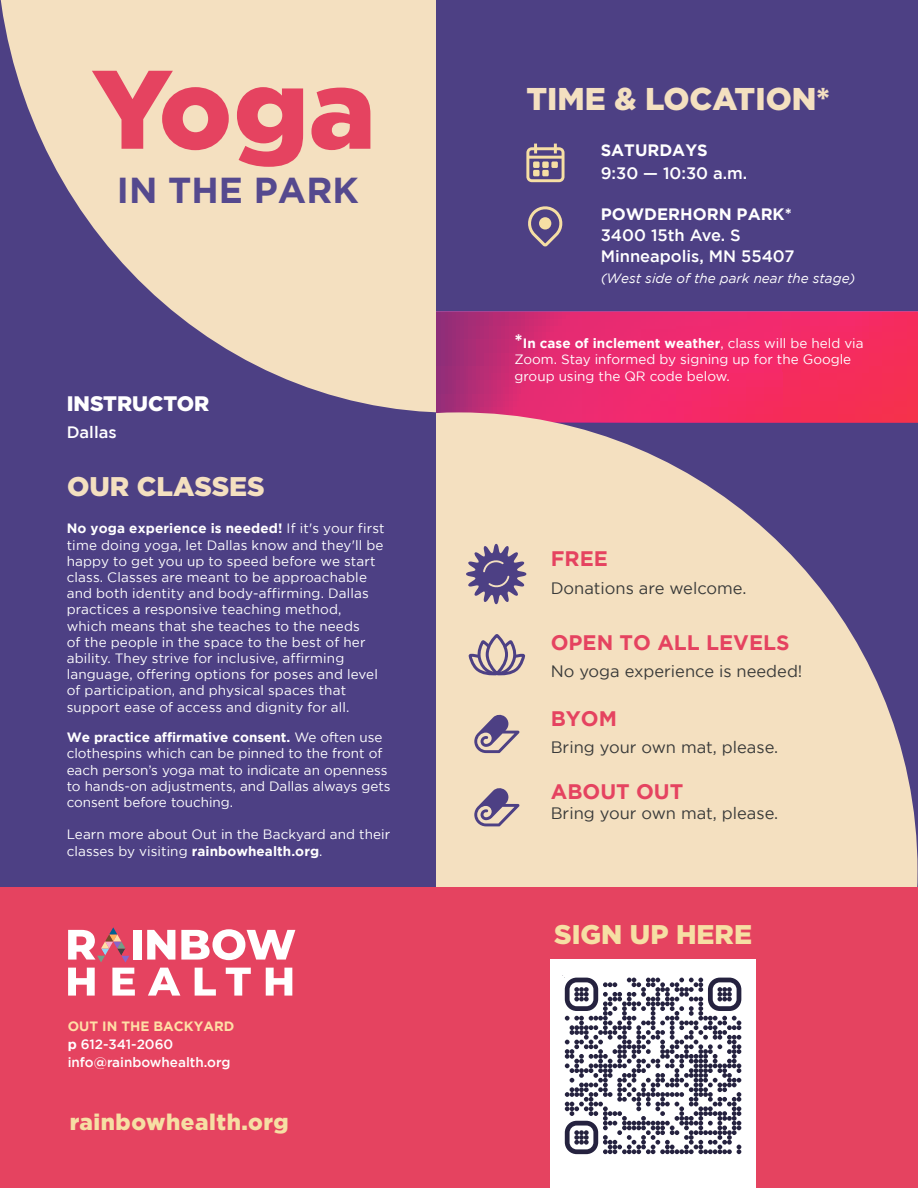
<style>
.page{position:relative;width:918px;height:1188px;background:#fff}
.page>*{position:absolute;margin:0;border:0;box-sizing:border-box;transform-origin:0 0}
.t1{font:700 36px "Gotham";color:#55498e}
.t2{font:900 31.5px "Gotham";color:#f4e0c0}
.t3{font:900 27px "Gotham";color:#f4e0c0}
.t4{font:900 27px "Gotham";color:#f6dfa4}
.t5{font:900 22.5px "Gotham";letter-spacing:.025em;color:#f6dfa4}
.t6{font:700 21px "Gotham";color:#e54360}
.t7{font:900 21px "Gotham";color:#fff}
.t8{font:16.5px "Gotham";color:#393a39}
.t9{font:500 16.5px/21px "Gotham";color:#fff}
.t10{font:700 16.5px "Gotham";color:#fff}
.t11{font:13.5px/16.2px "Gotham";letter-spacing:.01em;color:#fff}
.t12{font:500 13.5px/18px "Gotham";color:#fff}
.t13{font:italic 13.5px "Gotham";color:#fff}
.s1{font-weight:700}
.s2{font-weight:700;color:#ffdfa6}
.s3{font-weight:700;font-size:19.5px}
</style>
<div class="page">
<div style="left:435px;top:0;width:483px;height:1188px;background:#4d4084"></div>
<svg style="left:435px;top:311px;width:483px;height:101px"></svg>
<svg style="left:435px;top:412px;width:483px;height:475px;fill:#f4e0c0"></svg>
<div style="left:0;top:0;width:435px;height:887px;background:#4d4084"></div>
<svg style="left:0;top:0;width:435px;height:413px;fill:#f4e0c0"></svg>
<div style="left:0;top:887px;width:918px;height:301px;background:#e54360"></div>
<svg style="left:474px;top:787px;width:46px;height:39px"></svg>
<svg style="left:467px;top:631px;width:59px;height:122px"></svg>
<svg style="left:528px;top:206px;width:35px;height:41px"></svg>
<div style="left:540px;top:218px;width:10px;height:10px;background:#f6dfa4;border-radius:50%"></div>
<div style="left:539px;top:217px;width:12px;height:13px;border:2px solid #f6dfa4;border-radius:50%"></div>
<svg style="left:526px;top:144px;width:39px;height:38px"></svg>
<div style="left:542px;top:162px;width:7px;height:6px;background:#f6dfa4"></div>
<div style="left:533px;top:162px;width:7px;height:6px;background:#f6dfa4"></div>
<div style="left:551px;top:162px;width:7px;height:6px;background:#f6dfa4"></div>
<div style="left:542px;top:170px;width:7px;height:6px;background:#f6dfa4"></div>
<div style="left:533px;top:170px;width:7px;height:6px;background:#f6dfa4"></div>
<svg style="left:92px;top:71px;width:137px;height:79px"></svg>
<svg style="left:237px;top:87px;width:66px;height:80px"></svg>
<svg style="left:311px;top:88px;width:59px;height:62px"></svg>
<svg style="left:466px;top:544px;width:60px;height:60px"></svg>
<div style="left:551px;top:959px;width:205px;height:229px;background:#fff"></div>
<svg style="left:562px;top:975px;width:179px;height:179px"></svg>
<div style="left:133px;top:930px;width:8px;height:30px;background:#fff"></div>
<svg style="left:147px;top:930px;width:28px;height:30px"></svg>
<svg style="left:181px;top:929px;width:114px;height:31px"></svg>
<svg style="left:68px;top:927px;width:67px;height:69px"></svg>
<svg style="left:148px;top:968px;width:32px;height:28px"></svg>
<svg style="left:195px;top:968px;width:21px;height:28px"></svg>
<svg style="left:226px;top:968px;width:25px;height:28px"></svg>
<svg style="left:266px;top:968px;width:26px;height:28px"></svg>
<h1 class="t1" style="left:117px;top:169px;width:243px">IN THE PARK</h1>
<h3 class="t7" style="left:67px;top:392px;width:144px">INSTRUCTOR</h3>
<p class="t9" style="left:67px;top:421px;width:51px">Dallas</p>
<h3 class="t3" style="left:67px;top:471px;width:199px">OUR CLASSES</h3>
<p class="t11" style="left:67px;top:520px;width:319px"><span class="s1">No yoga experience is needed!</span> If it's your first time doing yoga, let Dallas know and they'll be happy to get you up to speed before we start class. Classes are meant to be approachable and both identity and body-affirming. Dallas practices a responsive teaching method, which means that she teaches to the needs<br>of the people in the space to the best of her ability. They strive for inclusive, affirming language, offering options for poses and level of participation, and physical spaces that support ease of access and dignity for all.</p>
<p class="t11" style="left:67px;top:729px;width:325px"><span class="s1">We practice affirmative consent.</span> We often use clothespins which can be pinned to the front of each person’s yoga mat to indicate an openness to hands-on adjustments, and Dallas always gets consent before touching.</p>
<p class="t11" style="left:67px;top:826px;width:325px">Learn more about Out in the Backyard and their classes by visiting <span class="s1">rainbowhealth.org</span>.</p>
<p class="t12" style="left:68px;top:1017px;width:168px"><span class="s2">OUT IN THE BACKYARD </span><span class="s1">p</span> 612-341-2060 info@rainbowhealth.org</p>
<h3 class="t5" style="left:70px;top:1109px;width:220px">rainbowhealth.org</h3>
<h2 class="t2" style="left:526px;top:80px;width:305px">TIME &amp; LOCATION*</h2>
<p class="t10" style="left:601px;top:141px;width:109px">SATURDAYS</p>
<p class="t9" style="left:601px;top:162px;width:148px">9:30 — 10:30 a.m.</p>
<p class="t10" style="left:601px;top:205px;width:193px">POWDERHORN PARK*</p>
<p class="t9" style="left:601px;top:224px;width:195px">3400 15th Ave. S<br>Minneapolis, MN 55407</p>
<p class="t13" style="left:601px;top:271px;width:256px">(West side of the park near the stage)</p>
<p class="t11" style="left:514px;top:335px;width:351px"><span class="s3">*</span><span class="s1">In case of inclement weather</span>, class will be held via<br>Zoom. Stay informed by signing up for the Google group using the QR code below.</p>
<h3 class="t6" style="left:551px;top:547px;width:59px">FREE</h3>
<p class="t8" style="left:551px;top:579px;width:197px">Donations are welcome.</p>
<h3 class="t6" style="left:551px;top:630px;width:240px">OPEN TO ALL LEVELS</h3>
<p class="t8" style="left:551px;top:662px;width:253px">No yoga experience is needed!</p>
<h3 class="t6" style="left:551px;top:706px;width:68px">BYOM</h3>
<p class="t8" style="left:551px;top:738px;width:229px">Bring your own mat, please.</p>
<h3 class="t6" style="left:551px;top:780px;width:134px">ABOUT OUT</h3>
<p class="t8" style="left:551px;top:804px;width:229px">Bring your own mat, please.</p>
<h3 class="t4" style="left:554px;top:918px;width:199px">SIGN UP HERE</h3>
</div>
